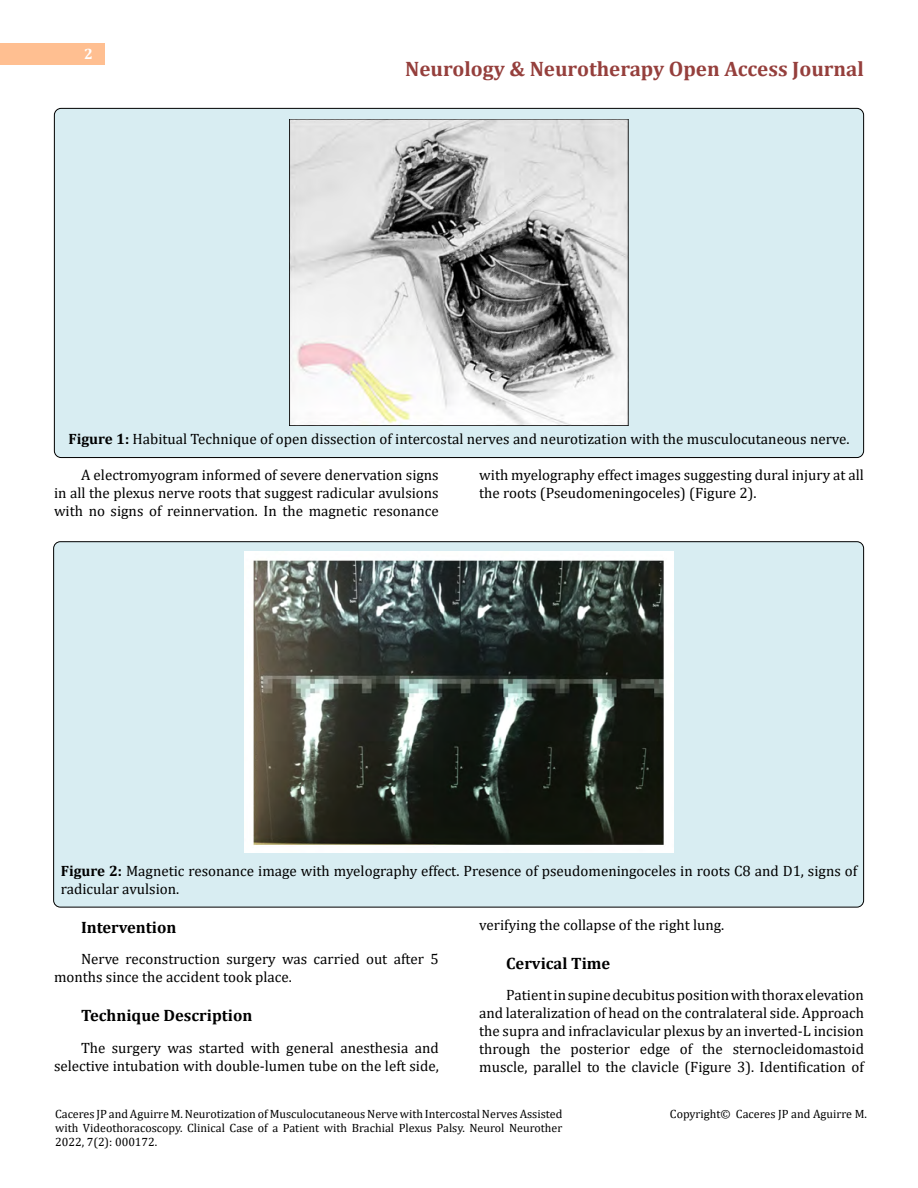
<style>
.page{position:relative;width:918px;height:1188px;background:#fff}
.page>*{position:absolute;margin:0;border:0;box-sizing:border-box;transform-origin:0 0}
.t1{font:700 21px "Cambria";color:#953f3c}
.t2{font:700 16.5px "Cambria";color:#000}
.t3{font:15px/18px "Cambria";color:#000}
.t4{font:700 15px "Cambria";color:#fff}
.t5{font:12px/14.4px "Cambria";color:#000;text-align:justify}
.s1{font-weight:700}
</style>
<div class="page">
<div style="left:0;top:43px;width:105px;height:21px;background:#ffbf91"></div>
<div style="left:54px;top:542px;width:810px;height:365px;background:#d8edf2;border-radius:7px"></div>
<div style="left:54px;top:108px;width:810px;height:350px;background:#d8edf2;border-radius:7px"></div>
<img style="left:289px;top:120px;width:340px;height:305px">
<img style="left:244px;top:552px;width:430px;height:300px">
<p class="t4" style="left:84px;top:44px;width:10px">2</p>
<h1 class="t1" style="left:405px;top:54px;width:460px">Neurology &amp; Neurotherapy Open Access Journal</h1>
<p class="t3" style="left:68px;top:429px;width:783px"><span class="s1">Figure 1:</span> Habitual Technique of open dissection of intercostal nerves and neurotization with the musculocutaneous nerve.</p>
<p class="t3" style="left:54px;top:465px;width:386px;text-align:justify;text-indent:27px">A electromyogram informed of severe denervation signs in all the plexus nerve roots that suggest radicular avulsions with no signs of reinnervation. In the magnetic resonance</p>
<p class="t3" style="left:479px;top:465px;width:386px">with myelography effect images suggesting dural injury at all the roots (Pseudomeningoceles) (Figure 2).</p>
<p class="t3" style="left:61px;top:861px;width:798px"><span class="s1">Figure 2:</span> Magnetic resonance image with myelography effect. Presence of pseudomeningoceles in roots C8 and D1, signs of radicular avulsion.</p>
<p class="t2" style="left:81px;top:915px;width:97px">Intervention</p>
<p class="t3" style="left:54px;top:950px;width:386px;text-indent:27px">Nerve reconstruction surgery was carried out after 5 months since the accident took place.</p>
<p class="t2" style="left:81px;top:1004px;width:173px">Technique Description</p>
<p class="t3" style="left:54px;top:1038px;width:386px;text-align:right">The surgery was started with general anesthesia and selective intubation with double-lumen tube on the left side,</p>
<p class="t3" style="left:479px;top:915px;width:247px">verifying the collapse of the right lung.</p>
<p class="t2" style="left:506px;top:951px;width:106px">Cervical Time</p>
<p class="t3" style="left:479px;top:986px;width:386px;text-align:justify;text-indent:27px">Patient in supine decubitusposition with thorax elevation and lateralization of head on the contralateral side. Approach the supra and infraclavicular plexus by an inverted-L incision through the posterior edge of the sternocleidomastoid muscle, parallel to the clavicle (Figure 3). Identification of</p>
<p class="t5" style="left:55px;top:1106px;width:509px">Caceres JP and Aguirre M. Neurotization of Musculocutaneous Nerve with Intercostal Nerves Assisted with Videothoracoscopy. Clinical Case of a Patient with Brachial Plexus Palsy. Neurol Neurother 2022, 7(2): 000172.</p>
<p class="t5" style="left:670px;top:1106px;width:199px">Copyright© Caceres JP and Aguirre M.</p>
</div>
